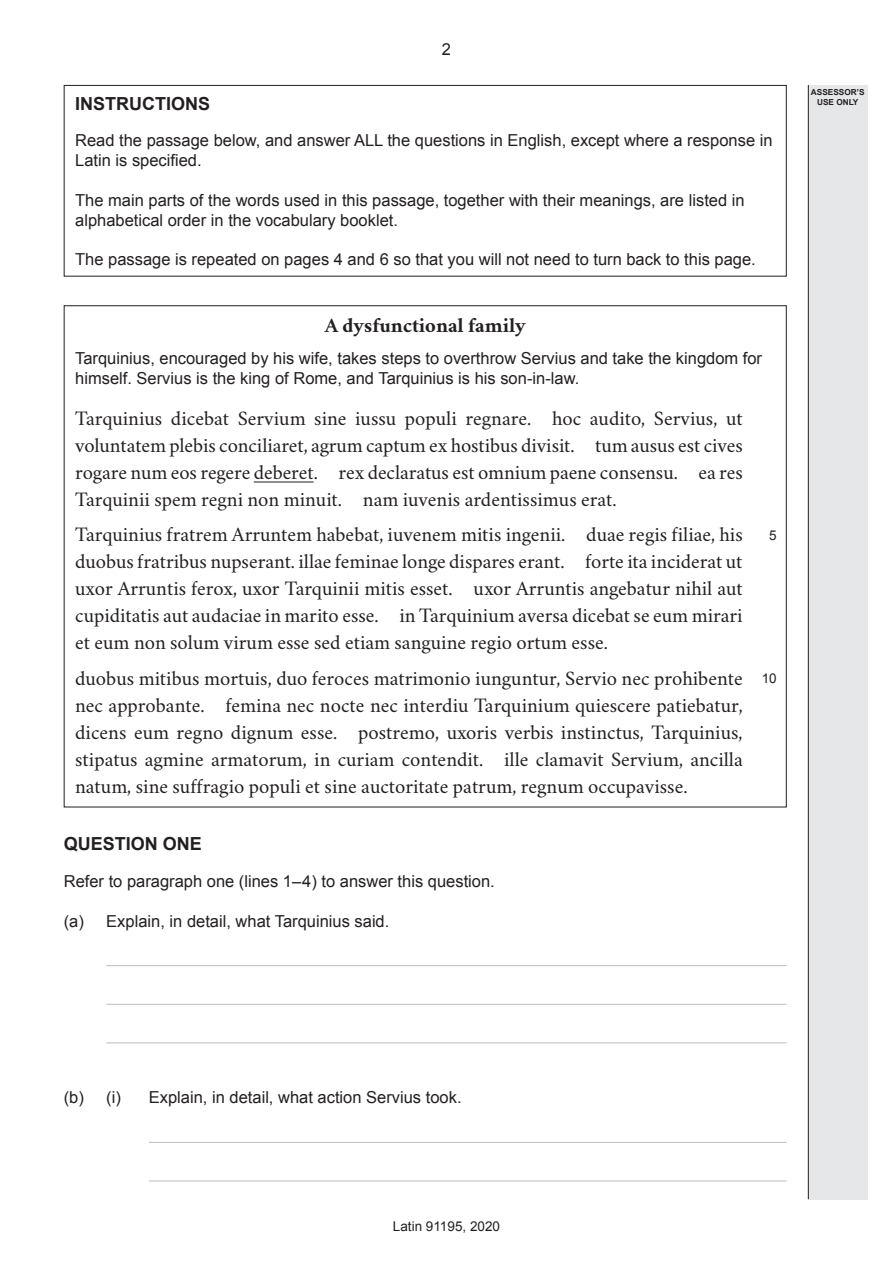
<style>
.page{position:relative;width:893px;height:1263px;background:#fff}
.page>*{position:absolute;margin:0;border:0;box-sizing:border-box;transform-origin:0 0}
.Latin_resource{font:20.7px/27px "Whero";color:#231f20;text-align:justify}
.Latin_resource_headi{font:700 20.7px "Whero";color:#231f20}
.Question{font:700 18px "Arial";color:#231f20}
.Body{font:16.5px/19.8px "Arial";color:#231f20}
.a___i___Body_20mm{font:16.5px "Arial";color:#231f20}
.a___Body_10mm{font:16.5px "Arial";color:#231f20}
.Latin_-_line_numberi{font:13.5px "Arial";color:#231f20}
.t1{font:700 8.25px/9.9px "Arial";color:#231f20;text-align:center}
.s1{color:#fff}
</style>
<div class="page">
<hr style="left:106px;top:965px;width:681px;height:1px;background:#bcbdc0">
<hr style="left:106px;top:1004px;width:681px;height:1px;background:#bcbdc0">
<hr style="left:106px;top:1042px;width:681px;height:1px;background:#bcbdc0">
<hr style="left:149px;top:1142px;width:638px;height:1px;background:#bcbdc0">
<hr style="left:149px;top:1180px;width:638px;height:1px;background:#bcbdc0">
<div style="left:64px;top:85px;width:723px;height:192px;border:1px solid #231f20"></div>
<hr style="left:254px;top:482px;width:60px;height:1px;background:#231f20">
<div style="left:808px;top:85px;width:59px;height:1114px;background:#e6e7e9"></div>
<hr style="left:808px;top:85px;width:1px;height:1114px;background:#231f20">
<p class="Body" style="left:442px;top:39px;width:11px">2</p>
<p class="Question" style="left:75px;top:91px;width:136px">INSTRUCTIONS</p>
<p class="Body" style="left:75px;top:131px;width:699px">Read the passage below, and answer ALL the questions in English, except where a response in<br>Latin is specified.</p>
<p class="Body" style="left:75px;top:190px;width:671px">The main parts of the words used in this passage, together with their meanings, are listed in alphabetical order in the vocabulary booklet.</p>
<p class="Body" style="left:75px;top:250px;width:682px">The passage is repeated on pages 4 and 6 so that you will not need to turn back to this page.</p>
<p class="Latin_resource_headi" style="left:325px;top:309px;width:203px">A dysfunctional family</p>
<p class="Body" style="left:75px;top:349px;width:688px">Tarquinius, encouraged by his wife, takes steps to overthrow Servius and take the kingdom for himself. Servius is the king of Rome, and Tarquinius is his son-in-law.</p>
<p class="Latin_resource" style="left:75px;top:402px;width:669px">Tarquinius dicebat Servium sine iussu populi regnare. hoc audito, Servius, ut voluntatem plebis conciliaret, agrum captum ex hostibus divisit. tum ausus est cives rogare num eos regere <span class="s1">deberet</span>. rex declaratus est omnium paene consensu. ea res Tarquinii spem regni non minuit. nam iuvenis ardentissimus erat.</p>
<p class="Latin_resource" style="left:75px;top:518px;width:669px">Tarquinius fratrem Arruntem habebat, iuvenem mitis ingenii. duae regis filiae, his duobus fratribus nupserant. illae feminae longe dispares erant. forte ita inciderat ut uxor Arruntis ferox, uxor Tarquinii mitis esset. uxor Arruntis angebatur nihil aut cupiditatis aut audaciae in marito esse. in Tarquinium aversa dicebat se eum mirari et eum non solum virum esse sed etiam sanguine regio ortum esse.</p>
<p class="Latin_resource" style="left:75px;top:662px;width:669px">duobus mitibus mortuis, duo feroces matrimonio iunguntur, Servio nec prohibente nec approbante. femina nec nocte nec interdiu Tarquinium quiescere patiebatur, dicens eum regno dignum esse. postremo, uxoris verbis instinctus, Tarquinius, stipatus agmine armatorum, in curiam contendit. ille clamavit Servium, ancilla natum, sine suffragio populi et sine auctoritate patrum, regnum occupavisse.</p>
<p class="Latin_-_line_numberi" style="left:769px;top:526px;width:9px">5</p>
<p class="Latin_-_line_numberi" style="left:762px;top:670px;width:17px">10</p>
<p class="Question" style="left:64px;top:832px;width:140px">QUESTION ONE</p>
<p class="Body" style="left:64px;top:871px;width:433px">Refer to paragraph one (lines 1–4) to answer this question.</p>
<p class="a___Body_10mm" style="left:64px;top:910px;width:327px">(a) Explain, in detail, what Tarquinius said.</p>
<p class="t1" style="left:811px;top:88px;width:55px">ASSESSOR’S<br>USE ONLY</p>
<p class="a___i___Body_20mm" style="left:64px;top:1087px;width:59px">(b) (i)</p>
<p class="a___i___Body_20mm" style="left:149px;top:1087px;width:314px">Explain, in detail, what action Servius took.</p>
<p class="Latin_-_line_numberi" style="left:393px;top:1217px;width:109px">Latin 91195, 2020</p>
</div>
